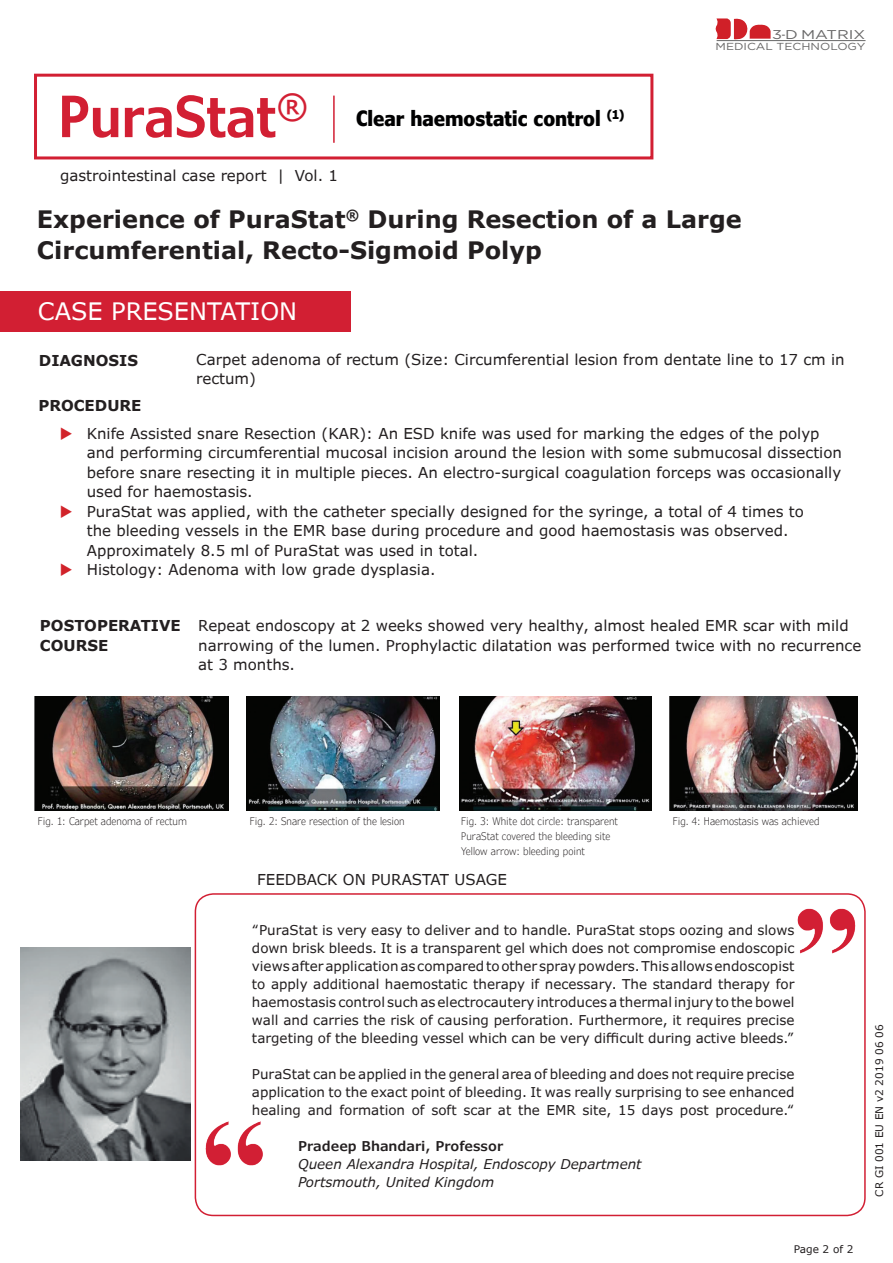
<style>
.page{position:relative;width:893px;height:1263px;background:#fff}
.page>*{position:absolute;margin:0;border:0;box-sizing:border-box;transform-origin:0 0}
.t1{font:600 condensed 57px "Verdana Pro";color:#d21f33}
.t2{font:700 24px/31.5px "Verdana Pro";color:#231f20}
.t3{font:24px "Verdana Pro";color:#fff}
.t4{font:700 condensed 21px "Verdana Pro";color:#000001}
.t5{font:15px/19.5px "Verdana Pro";color:#231f20}
.t6{font:700 15px/19.5px "Verdana Pro";color:#231f20}
.t7{font:13.5px/18px "Verdana Pro";color:#231f20;text-align:justify}
.t8{font:italic 13.5px/18px "Verdana Pro";color:#231f20}
.t9{font:600 13.5px "Verdana Pro";color:#231f20}
.t10{font:12.75px "Gotham";color:#676666;scale:1.28 1}
.t11{font:300 condensed 10.5px/15px "Verdana Pro";color:#231f20}
.t12{font:10.5px "Verdana Pro";color:#231f20}
.t13{font:10.2px "Gotham";color:#676666;scale:1.19 1}
</style>
<div class="page">
<svg style="left:716px;top:18px;width:55px;height:23px"></svg>
<hr style="left:717px;top:40px;width:148px;height:1px;background:#676666">
<div style="left:195px;top:893px;width:671px;height:323px;border:2px solid #d21f33;border-radius:18px"></div>
<div style="left:0;top:291px;width:351px;height:40px;background:#d21f33"></div>
<div style="left:34px;top:74px;width:619px;height:85px;border:3px solid #d21f33"></div>
<hr style="left:333px;top:96px;width:2px;height:47px;background:#d21f33">
<img style="left:195px;top:1112px;width:68px;height:66px">
<img style="left:784px;top:895px;width:82px;height:60px">
<img style="left:21px;top:947px;width:169px;height:214px">
<img style="left:35px;top:696px;width:194px;height:114px">
<img style="left:247px;top:696px;width:193px;height:114px">
<img style="left:460px;top:696px;width:192px;height:114px">
<img style="left:669px;top:696px;width:188px;height:114px">
<h1 class="t1" style="left:58px;top:79px;width:252px">PuraStat<sup>®</sup></h1>
<p class="t5" style="left:60px;top:166px;width:279px">gastrointestinal case report | Vol. 1</p>
<h3 class="t4" style="left:356px;top:104px;width:270px">Clear haemostatic control <sup>(1)</sup></h3>
<p class="t10" style="left:772px;top:27px;width:74px">3-D MATRIX</p>
<p class="t13" style="left:715px;top:40px;width:127px">MEDICAL TECHNOLOGY</p>
<h2 class="t2" style="left:37px;top:203px;width:706px">Experience of PuraStat<sup>®</sup> During Resection of a Large<br>Circumferential, Recto-Sigmoid Polyp</h2>
<h2 class="t3" style="left:38px;top:296px;width:261px">CASE PRESENTATION</h2>
<p class="t6" style="left:39px;top:351px;width:101px">DIAGNOSIS</p>
<p class="t5" style="left:196px;top:350px;width:650px">Carpet adenoma of rectum (Size: Circumferential lesion from dentate line to 17 cm in rectum)</p>
<p class="t6" style="left:38px;top:396px;width:104px">PROCEDURE</p>
<p class="t5" style="left:87px;top:424px;width:757px">Knife Assisted snare Resection (KAR): An ESD knife was used for marking the edges of the polyp and performing circumferential mucosal incision around the lesion with some submucosal dissection before snare resecting it in multiple pieces. An electro-surgical coagulation forceps was occasionally used for haemostasis.<br>PuraStat was applied, with the catheter specially designed for the syringe, a total of 4 times to<br>the bleeding vessels in the EMR base during procedure and good haemostasis was observed.<br>Approximately 8.5 ml of PuraStat was used in total.<br>Histology: Adenoma with low grade dysplasia.</p>
<p class="t6" style="left:40px;top:616px;width:142px">POSTOPERATIVE<br>COURSE</p>
<p class="t5" style="left:198px;top:616px;width:665px">Repeat endoscopy at 2 weeks showed very healthy, almost healed EMR scar with mild narrowing of the lumen. Prophylactic dilatation was performed twice with no recurrence at 3 months.</p>
<p class="t11" style="left:38px;top:814px;width:151px">Fig. 1: Carpet adenoma of rectum</p>
<p class="t11" style="left:250px;top:814px;width:156px">Fig. 2: Snare resection of the lesion</p>
<p class="t11" style="left:461px;top:814px;width:158px">Fig. 3: White dot circle: transparent<br>PuraStat covered the bleeding site<br>Yellow arrow: bleeding point</p>
<p class="t11" style="left:673px;top:814px;width:148px">Fig. 4: Haemostasis was achieved</p>
<p class="t5" style="left:257px;top:870px;width:251px">FEEDBACK ON PURASTAT USAGE</p>
<p class="t7" style="left:252px;top:921px;width:544px">“PuraStat is very easy to deliver and to handle. PuraStat stops oozing and slows down brisk bleeds. It is a transparent gel which does not compromise endoscopic views after application as compared to other spray powders. This allows endoscopist to apply additional haemostatic therapy if necessary. The standard therapy for haemostasis control such as electrocautery introduces a thermal injury to the bowel wall and carries the risk of causing perforation. Furthermore, it requires precise targeting of the bleeding vessel which can be very difficult during active bleeds.”</p>
<p class="t7" style="left:252px;top:1065px;width:544px">PuraStat can be applied in the general area of bleeding and does not require precise application to the exact point of bleeding. It was really surprising to see enhanced healing and formation of soft scar at the EMR site, 15 days post procedure.“</p>
<p class="t9" style="left:298px;top:1137px;width:207px">Pradeep Bhandari, Professor</p>
<p class="t8" style="left:298px;top:1155px;width:345px">Queen Alexandra Hospital, Endoscopy Department<br>Portsmouth, United Kingdom</p>
<p class="t12" style="left:794px;top:1242px;width:61px">Page 2 of 2</p>
<p class="t12" style="left:873px;top:1196px;width:173px;rotate:-90deg">CR GI 001 EU EN v2 2019 06 06</p>
</div>
